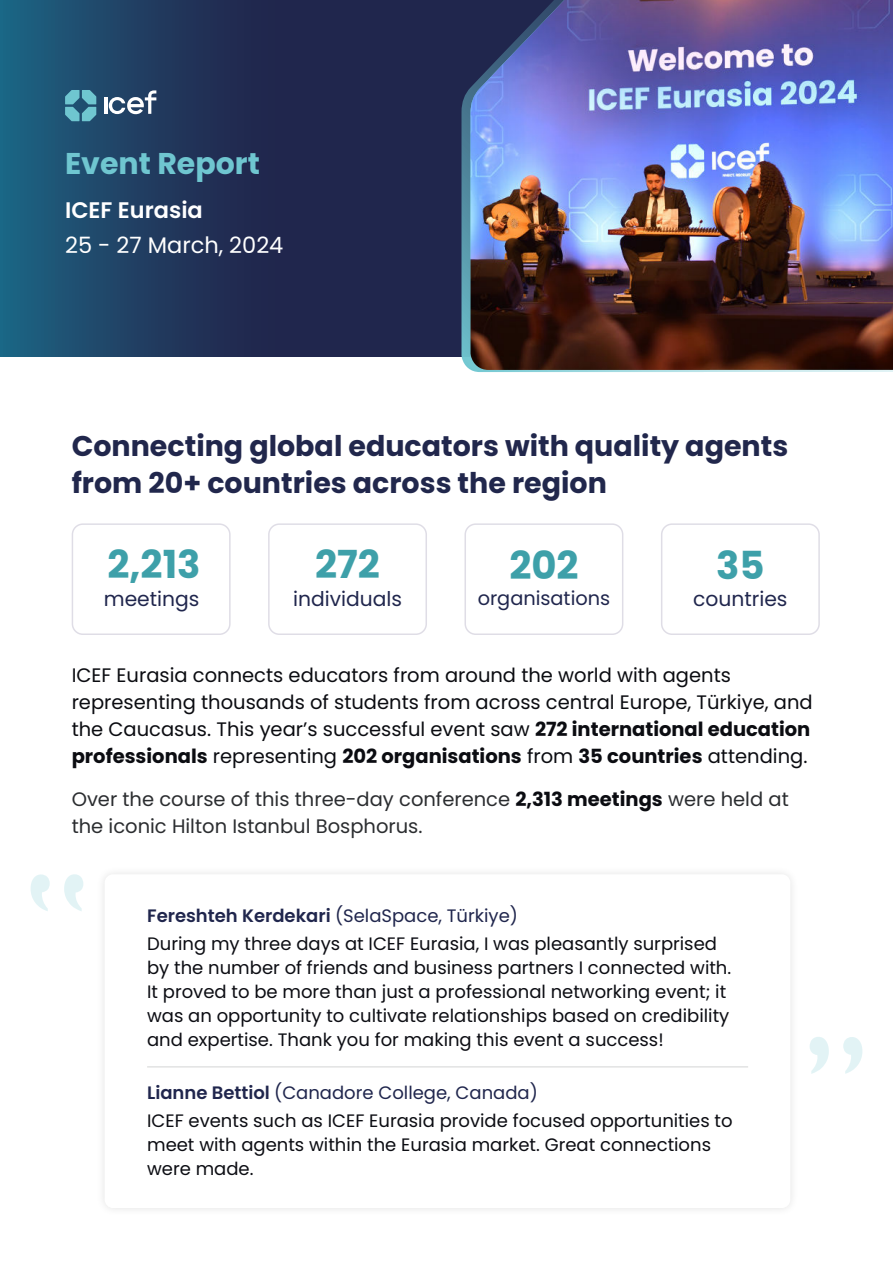
<style>
.page{position:relative;width:893px;height:1263px;background:#fff}
.page>*{position:absolute;margin:0;border:0;box-sizing:border-box;transform-origin:0 0}
.t1{font:700 38.55px "Poppins";color:#3ea0a9}
.t2{font:700 30px "Poppins";color:#6fc6d0}
.t3{font:700 28.5px/37.2px "Poppins";color:#21274c}
.t4{font:22.5px "Poppins";color:#fff}
.t5{font:600 22.5px "Poppins";color:#fff}
.t6{font:20.25px "Poppins";color:#20264d}
.t7{font:19.5px/27px "Poppins";color:#0b0c11}
.t8{font:19.5px/27px "Poppins";color:#2b2d30}
.t9{font:19.35px "Poppins";color:#20264d}
.t10{font:18px/24px "Poppins";color:#0c0d13}
.t11{font:18px "Poppins";color:#20264d}
.s1{font-weight:700}
.s2{font-weight:700;color:#0b0c11}
.s3{font-weight:600}
</style>
<div class="page">
<svg style="left:0;top:0;width:461px;height:356px;background:#1f365a"></svg>
<svg style="left:461px;top:0;width:432px;height:372px;background:#5f8ca1"></svg>
<img style="left:470px;top:0;width:423px;height:370px">
<div style="left:72px;top:523px;width:159px;height:112px;border:1px solid #dfdde6;border-radius:10px"></div>
<div style="left:268px;top:523px;width:159px;height:112px;border:1px solid #dfdde6;border-radius:10px"></div>
<div style="left:464px;top:523px;width:159px;height:112px;border:1px solid #dfdde6;border-radius:10px"></div>
<div style="left:661px;top:523px;width:159px;height:112px;border:1px solid #dfdde6;border-radius:10px"></div>
<div style="left:96px;top:865px;width:704px;height:352px;background:#fafafa"></div>
<div style="left:105px;top:874px;width:685px;height:334px;background:#fff;border-radius:9px"></div>
<svg style="left:31px;top:874px;width:52px;height:37px"></svg>
<svg style="left:810px;top:1037px;width:52px;height:37px"></svg>
<svg style="left:65px;top:90px;width:31px;height:31px"></svg>
<hr style="left:104px;top:97px;width:3px;height:17px;background:#fff">
<svg style="left:109px;top:90px;width:47px;height:24px"></svg>
<hr style="left:147px;top:1066px;width:601px;height:1px;background:#9c9e9f">
<h2 class="t2" style="left:65px;top:145px;width:196px">Event Report</h2>
<p class="t5" style="left:65px;top:197px;width:139px">ICEF Eurasia</p>
<p class="t4" style="left:65px;top:232px;width:220px">25 - 27 March, 2024</p>
<h3 class="t3" style="left:72px;top:427px;width:718px">Connecting global educators with quality agents from 20+ countries across the region</h3>
<h1 class="t1" style="left:107px;top:542px;width:95px">2,213</h1>
<p class="t6" style="left:104px;top:587px;width:97px">meetings</p>
<h1 class="t1" style="left:315px;top:542px;width:66px">272</h1>
<p class="t6" style="left:293px;top:587px;width:110px">individuals</p>
<h1 class="t1" style="left:509px;top:542px;width:71px">202</h1>
<p class="t9" style="left:478px;top:586px;width:134px">organisations</p>
<h1 class="t1" style="left:716px;top:542px;width:50px">35</h1>
<p class="t6" style="left:693px;top:587px;width:96px">countries</p>
<p class="t7" style="left:72px;top:662px;width:742px">ICEF Eurasia connects educators from around the world with agents representing thousands of students from across central Europe, Türkiye, and the Caucasus. This year’s successful event saw <span class="s1">272 international education professionals</span> representing <span class="s1">202 organisations</span> from <span class="s1">35 countries</span> attending.</p>
<p class="t8" style="left:72px;top:786px;width:719px">Over the course of this three-day conference <span class="s2">2,313 meetings</span> were held at the iconic Hilton Istanbul Bosphorus.</p>
<p class="t11" style="left:147px;top:905px;width:372px"><span class="s3">Fereshteh Kerdekari</span> (SelaSpace, Türkiye)</p>
<p class="t10" style="left:147px;top:932px;width:586px">During my three days at ICEF Eurasia, I was pleasantly surprised by the number of friends and business partners I connected with.<br>It proved to be more than just a professional networking event; it was an opportunity to cultivate relationships based on credibility and expertise. Thank you for making this event a success!</p>
<p class="t11" style="left:147px;top:1082px;width:392px"><span class="s3">Lianne Bettiol</span> (Canadore College, Canada)</p>
<p class="t10" style="left:147px;top:1109px;width:587px">ICEF events such as ICEF Eurasia provide focused opportunities to meet with agents within the Eurasia market. Great connections were made.</p>
</div>
